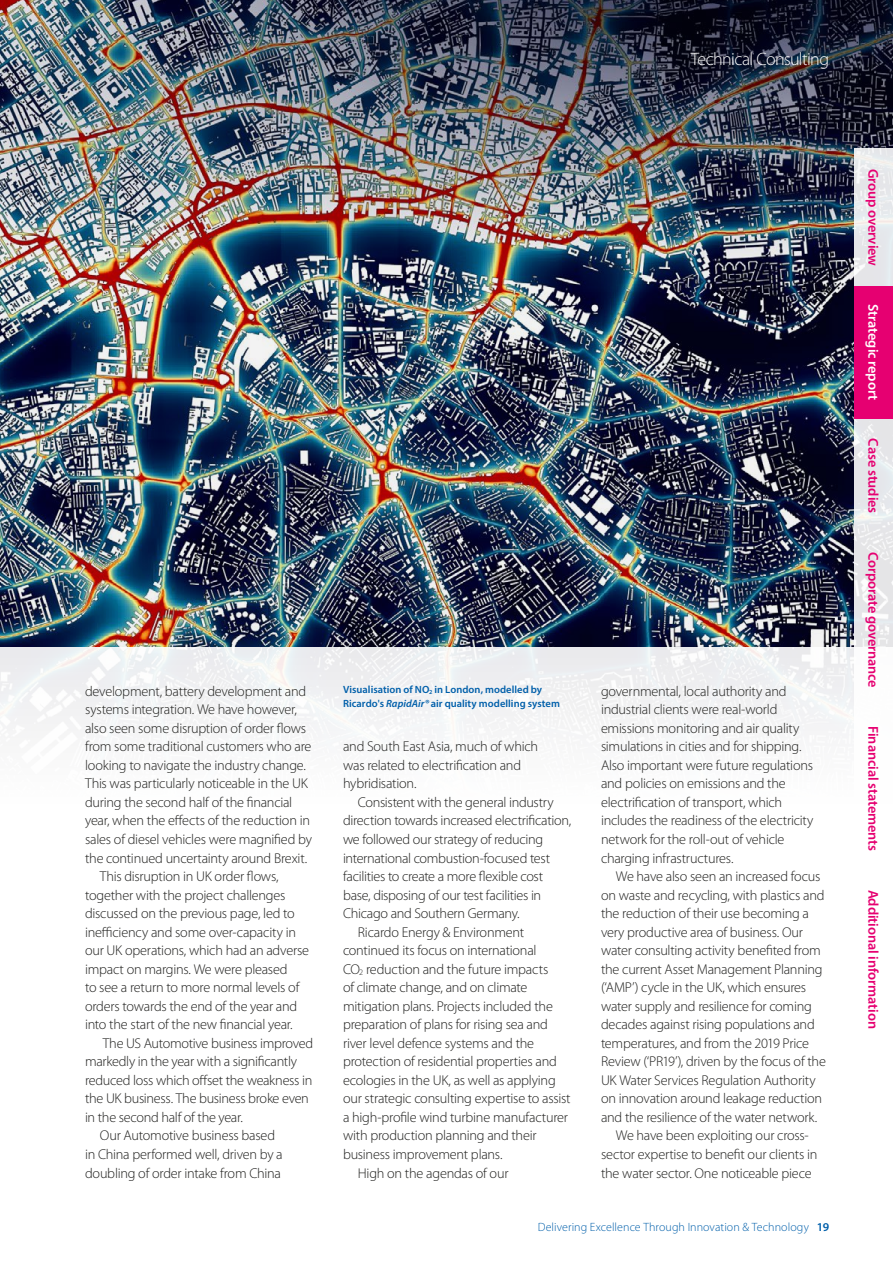
<style>
.page{position:relative;width:893px;height:1263px;background:#fff}
.page>*{position:absolute;margin:0;border:0;box-sizing:border-box;transform-origin:0 0}
.t1{font:300 18px "Myriad Pro";letter-spacing:-.035em;color:#fff}
.t2{font:300 14.25px/18.5px "Myriad Pro";letter-spacing:-.02em;color:#1d1d1b}
.t3{font:600 14.25px "Myriad Pro";letter-spacing:-.005em;color:#e60071}
.t4{font:600 14.25px "Myriad Pro";letter-spacing:-.005em;color:#fff}
.t5{font:300 12px "Myriad Pro";letter-spacing:.005em;color:#005faa}
.t6{font:600 10.5px/13.5px "Myriad Pro";letter-spacing:.005em;color:#005faa}
.s1{font-style:italic}
.s2{font-weight:600}
</style>
<div class="page">
<img style="left:0;top:0;width:893px;height:647px">
<svg style="left:854px;top:149px;width:39px;height:498px;fill:#e5e7ea"></svg>
<div style="left:854px;top:286px;width:39px;height:132px;background:#e60071"></div>
<p class="t1" style="left:691px;top:48px;width:140px">Technical Consulting</p>
<p class="t2" style="left:85px;top:682px;width:223px">development, battery development and</p>
<p class="t2" style="left:85px;top:700px;width:213px">systems integration. We have however,</p>
<p class="t2" style="left:85px;top:719px;width:223px">also seen some disruption of order flows</p>
<p class="t2" style="left:85px;top:737px;width:228px">from some traditional customers who are</p>
<p class="t2" style="left:85px;top:756px;width:222px">looking to navigate the industry change.</p>
<p class="t2" style="left:85px;top:774px;width:224px">This was particularly noticeable in the UK</p>
<p class="t2" style="left:85px;top:793px;width:209px">during the second half of the financial</p>
<p class="t2" style="left:85px;top:811px;width:226px">year, when the effects of the reduction in</p>
<p class="t2" style="left:85px;top:830px;width:229px">sales of diesel vehicles were magnified by</p>
<p class="t2" style="left:85px;top:848px;width:224px">the continued uncertainty around Brexit.</p>
<p class="t2" style="left:100px;top:867px;width:180px">This disruption in UK order flows,</p>
<p class="t2" style="left:85px;top:885px;width:202px">together with the project challenges</p>
<p class="t2" style="left:85px;top:904px;width:211px">discussed on the previous page, led to</p>
<p class="t2" style="left:85px;top:922px;width:212px">inefficiency and some over-capacity in</p>
<p class="t2" style="left:85px;top:941px;width:226px">our UK operations, which had an adverse</p>
<p class="t2" style="left:85px;top:959px;width:204px">impact on margins. We were pleased</p>
<p class="t2" style="left:85px;top:978px;width:216px">to see a return to more normal levels of</p>
<p class="t2" style="left:85px;top:997px;width:214px">orders towards the end of the year and</p>
<p class="t2" style="left:85px;top:1015px;width:209px">into the start of the new financial year.</p>
<p class="t2" style="left:103px;top:1034px;width:212px">The US Automotive business improved</p>
<p class="t2" style="left:85px;top:1052px;width:214px">markedly in the year with a significantly</p>
<p class="t2" style="left:85px;top:1071px;width:229px">reduced loss which offset the weakness in</p>
<p class="t2" style="left:85px;top:1089px;width:225px">the UK business. The business broke even</p>
<p class="t2" style="left:85px;top:1108px;width:159px">in the second half of the year.</p>
<p class="t2" style="left:100px;top:1126px;width:177px">Our Automotive business based</p>
<p class="t2" style="left:85px;top:1145px;width:199px">in China performed well, driven by a</p>
<p class="t2" style="left:85px;top:1163px;width:198px">doubling of order intake from China</p>
<p class="t6" style="left:343px;top:683px;width:218px">Visualisation of NO<sub>2</sub> in London, modelled by<br>Ricardo's <span class="s1">RapidAir®</span> air quality modelling system</p>
<p class="t2" style="left:343px;top:737px;width:197px">and South East Asia, much of which was related to electrification and hybridisation.</p>
<p class="t2" style="left:358px;top:793px;width:197px">Consistent with the general industry</p>
<p class="t2" style="left:343px;top:811px;width:230px">direction towards increased electrification,</p>
<p class="t2" style="left:343px;top:830px;width:202px">we followed our strategy of reducing</p>
<p class="t2" style="left:343px;top:848px;width:209px">international combustion-focused test</p>
<p class="t2" style="left:343px;top:867px;width:202px">facilities to create a more flexible cost</p>
<p class="t2" style="left:343px;top:885px;width:200px">base, disposing of our test facilities in</p>
<p class="t2" style="left:343px;top:904px;width:178px">Chicago and Southern Germany.</p>
<p class="t2" style="left:358px;top:922px;width:168px">Ricardo Energy &amp; Environment</p>
<p class="t2" style="left:343px;top:941px;width:195px">continued its focus on international</p>
<p class="t2" style="left:343px;top:959px;width:207px">CO<sub>2</sub> reduction and the future impacts</p>
<p class="t2" style="left:343px;top:978px;width:186px">of climate change, and on climate</p>
<p class="t2" style="left:343px;top:997px;width:211px">mitigation plans. Projects included the</p>
<p class="t2" style="left:343px;top:1015px;width:206px">preparation of plans for rising sea and</p>
<p class="t2" style="left:343px;top:1034px;width:193px">river level defence systems and the</p>
<p class="t2" style="left:343px;top:1052px;width:215px">protection of residential properties and</p>
<p class="t2" style="left:343px;top:1071px;width:214px">ecologies in the UK, as well as applying</p>
<p class="t2" style="left:343px;top:1089px;width:229px">our strategic consulting expertise to assist</p>
<p class="t2" style="left:343px;top:1108px;width:227px">a high-profile wind turbine manufacturer</p>
<p class="t2" style="left:343px;top:1126px;width:195px">with production planning and their</p>
<p class="t2" style="left:343px;top:1145px;width:161px">business improvement plans.</p>
<p class="t2" style="left:358px;top:1163px;width:152px">High on the agendas of our</p>
<p class="t2" style="left:601px;top:682px;width:214px">governmental, local authority and industrial clients were real-world emissions monitoring and air quality simulations in cities and for shipping.<br>Also important were future regulations and policies on emissions and the electrification of transport, which includes the readiness of the electricity network for the roll-out of vehicle charging infrastructures.</p>
<p class="t2" style="left:616px;top:867px;width:206px">We have also seen an increased focus</p>
<p class="t2" style="left:601px;top:885px;width:225px">on waste and recycling, with plastics and</p>
<p class="t2" style="left:601px;top:904px;width:210px">the reduction of their use becoming a</p>
<p class="t2" style="left:601px;top:922px;width:204px">very productive area of business. Our</p>
<p class="t2" style="left:601px;top:941px;width:221px">water consulting activity benefited from</p>
<p class="t2" style="left:601px;top:959px;width:223px">the current Asset Management Planning</p>
<p class="t2" style="left:601px;top:978px;width:207px">(‘AMP’) cycle in the UK, which ensures</p>
<p class="t2" style="left:601px;top:997px;width:212px">water supply and resilience for coming</p>
<p class="t2" style="left:601px;top:1015px;width:215px">decades against rising populations and</p>
<p class="t2" style="left:601px;top:1034px;width:210px">temperatures, and from the 2019 Price</p>
<p class="t2" style="left:601px;top:1052px;width:226px">Review (‘PR19’), driven by the focus of the</p>
<p class="t2" style="left:601px;top:1071px;width:216px">UK Water Services Regulation Authority</p>
<p class="t2" style="left:601px;top:1089px;width:223px">on innovation around leakage reduction</p>
<p class="t2" style="left:601px;top:1108px;width:218px">and the resilience of the water network.</p>
<p class="t2" style="left:616px;top:1126px;width:194px">We have been exploiting our cross-</p>
<p class="t2" style="left:601px;top:1145px;width:218px">sector expertise to benefit our clients in</p>
<p class="t2" style="left:601px;top:1163px;width:212px">the water sector. One noticeable piece</p>
<p class="t5" style="left:538px;top:1219px;width:293px">Delivering Excellence Through Innovation &amp; Technology <span class="s2">19</span></p>
<p class="t3" style="left:882px;top:169px;width:99px;rotate:90deg">Group overview</p>
<p class="t4" style="left:882px;top:304px;width:97px;rotate:90deg">Strategic report</p>
<p class="t3" style="left:882px;top:438px;width:77px;rotate:90deg">Case studies</p>
<p class="t3" style="left:882px;top:551px;width:138px;rotate:90deg">Corporate governance</p>
<p class="t3" style="left:882px;top:726px;width:127px;rotate:90deg">Financial statements</p>
<p class="t3" style="left:882px;top:889px;width:141px;rotate:90deg">Additional information</p>
</div>
